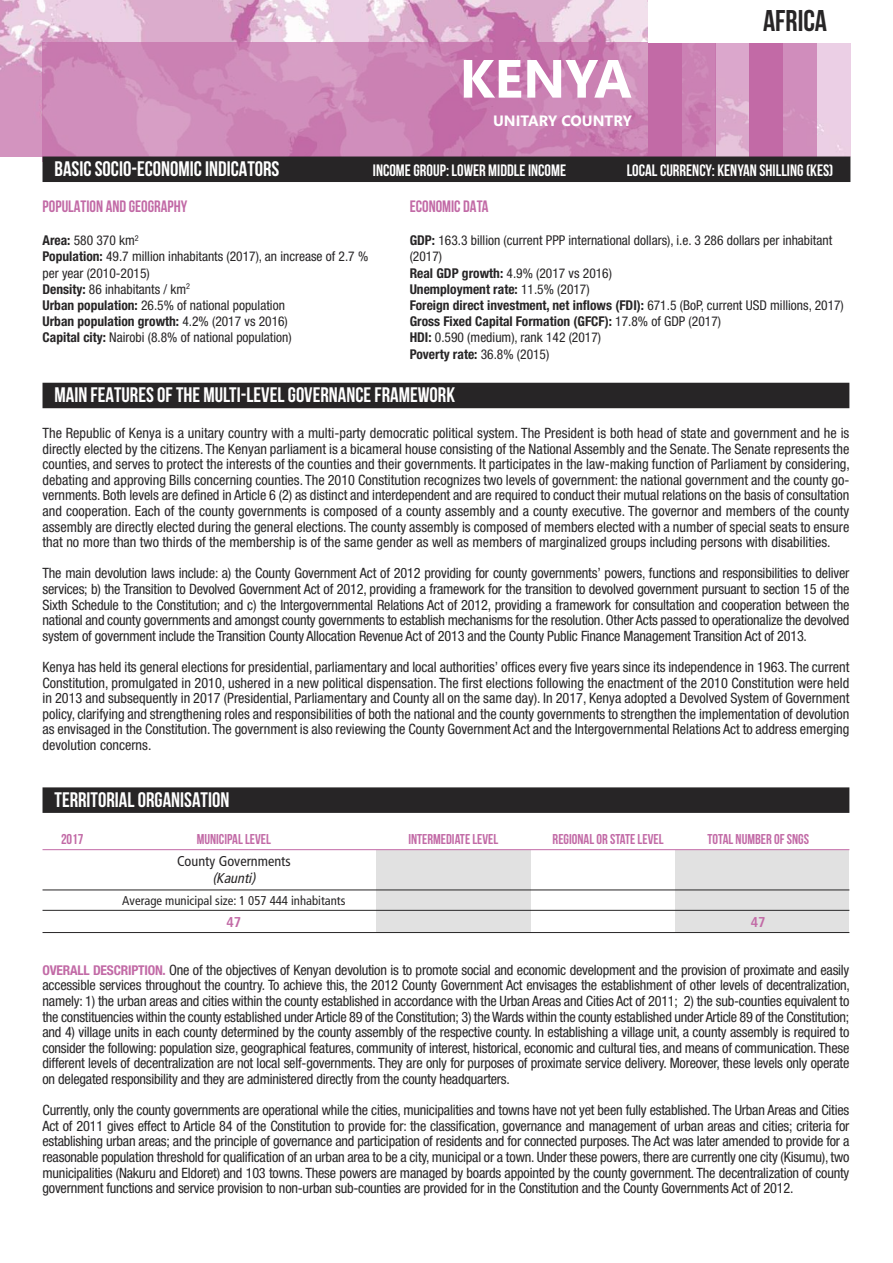
<style>
.page{position:relative;width:893px;height:1263px;background:#fff}
.page>*{position:absolute;margin:0;border:0;box-sizing:border-box;transform-origin:0 0}
.t1{font:700 53.7px "Segoe";color:#fff}
.t2{font:700 30px "Bebas Neue";color:#272526}
.t3{font:700 21px "Bebas Neue";color:#fff}
.t4{font:700 16.5px "Bebas Neue";color:#fff}
.t5{font:700 16.5px "Bebas Neue";color:#c26aa6}
.t6{font:700 15px "Segoe";color:#fff}
.t7{font:condensed 14.25px/15.6px "Helvetica Neue";letter-spacing:-.015em;color:#272526;text-align:justify}
.t8{font:700 14.25px "Bebas Neue";color:#c26aa6}
.t9{font:condensed 14.25px "Frutiger";color:#272526}
.t10{font:italic condensed 14.25px "Frutiger";color:#272526}
.t11{font:700 condensed 14.25px "Frutiger";color:#c26aa6}
.t12{font:condensed 13.5px/16.2px "Helvetica Neue";color:#272526}
.t13{font:condensed 12.75px "Frutiger";color:#272526}
.s1{font-weight:700}
.s2{font-weight:700;font-size:13.5px;color:#c26aa6}
</style>
<div class="page">
<div style="left:675px;top:850px;width:174px;height:82px;background:#e1e1e1"></div>
<div style="left:377px;top:850px;width:154px;height:82px;background:#e1e1e1"></div>
<img style="left:0;top:0;width:850px;height:156px">
<div style="left:43px;top:43px;width:605px;height:119px;background:#c26aa6;opacity:.64"></div>
<div style="left:648px;top:0;width:205px;height:43px;background:#fff"></div>
<div style="left:648px;top:43px;width:34px;height:113px;background:#c26aa6"></div>
<div style="left:682px;top:43px;width:33px;height:113px;background:#c26aa6;opacity:.77"></div>
<div style="left:715px;top:43px;width:34px;height:113px;background:#c26aa6;opacity:.39"></div>
<div style="left:749px;top:43px;width:34px;height:113px;background:#c26aa6"></div>
<div style="left:783px;top:43px;width:34px;height:113px;background:#d08dbc"></div>
<div style="left:43px;top:156px;width:807px;height:26px;background:#272526"></div>
<div style="left:43px;top:383px;width:806px;height:25px;background:#272526"></div>
<div style="left:43px;top:787px;width:806px;height:26px;background:#272526"></div>
<hr style="left:43px;top:849px;width:806px;height:1px;background:#c26aa6">
<hr style="left:43px;top:889px;width:806px;height:1px;background:#272526">
<hr style="left:43px;top:910px;width:806px;height:1px;background:#272526">
<hr style="left:43px;top:932px;width:806px;height:1px;background:#272526">
<h1 class="t1" style="left:459px;top:48px;width:174px">KENYA</h1>
<p class="t6" style="left:493px;top:112px;width:140px">UNITARY COUNTRY</p>
<h2 class="t2" style="left:763px;top:3px;width:66px">AFRICA</h2>
<h3 class="t3" style="left:55px;top:157px;width:226px">BASICSOCIO-ECONOMIC INDICATORS</h3>
<p class="t4" style="left:373px;top:161px;width:195px">INCOMEGROUP: LOWER MIDDLEINCOME</p>
<p class="t4" style="left:627px;top:161px;width:208px">LOCAL CURRENCY: KENYAN SHILLING (KES)</p>
<p class="t5" style="left:43px;top:197px;width:146px">POPULATION AND GEOGRAPHY</p>
<p class="t12" style="left:43px;top:233px;width:327px"><span class="s1">Area:</span> 580 370 km<sup>2<br></sup><span class="s1">Population:</span> 49.7 million inhabitants (2017), an increase of 2.7 % per year (2010-2015)<br><span class="s1">Density:</span> 86 inhabitants / km<sup>2<br></sup><span class="s1">Urban population:</span> 26.5% of national population<br><span class="s1">Urban population growth:</span> 4.2% (2017 vs 2016)<br><span class="s1">Capital city:</span> Nairobi (8.8% of national population)</p>
<p class="t5" style="left:410px;top:197px;width:80px">ECONOMIC DATA</p>
<p class="t12" style="left:410px;top:233px;width:436px"><span class="s1">GDP:</span> 163.3 billion (current PPP international dollars), i.e. 3 286 dollars per inhabitant (2017)<br><span class="s1">Real GDP growth:</span> 4.9% (2017 vs 2016)<br><span class="s1">Unemployment rate:</span> 11.5% (2017)<br><span class="s1">Foreign direct investment, net inflows (FDI):</span> 671.5 (BoP, current USD millions, 2017)<br><span class="s1">Gross Fixed Capital Formation (GFCF):</span> 17.8% of GDP (2017)<br><span class="s1">HDI:</span> 0.590 (medium), rank 142 (2017)<br><span class="s1">Poverty rate:</span> 36.8% (2015)</p>
<h3 class="t3" style="left:55px;top:383px;width:402px">MAIN FEATURES OF THE MULTI-LEVELGOVERNANCEFRAMEWORK</h3>
<p class="t7" style="left:43px;top:426px;width:809px">The Republic of Kenya is a unitary country with a multi-party democratic political system. The President is both head of state and government and he is directly elected by the citizens. The Kenyan parliament is a bicameral house consisting of the National Assembly and the Senate. The Senate represents the counties, and serves to protect the interests of the counties and their governments. It participates in the law-making function of Parliament by considering, debating and approving Bills concerning counties. The 2010 Constitution recognizes two levels of government: the national government and the county go&shy;vernments. Both levels are defined in Article 6 (2) as distinct and interdependent and are required to conduct their mutual relations on the basis of consultation and cooperation. Each of the county governments is composed of a county assembly and a county executive. The governor and members of the county assembly are directly elected during the general elections. The county assembly is composed of members elected with a number of special seats to ensure that no more than two thirds of the membership is of the same gender as well as members of marginalized groups including persons with disabilities.</p>
<p class="t7" style="left:43px;top:567px;width:808px">The main devolution laws include: a) the County Government Act of 2012 providing for county governments’ powers, functions and responsibilities to deliver services; b) the Transition to Devolved Government Act of 2012, providing a framework for the transition to devolved government pursuant to section 15 of the Sixth Schedule to the Constitution; and c) the Intergovernmental Relations Act of 2012, providing a framework for consultation and cooperation between the national and county governments and amongst county governments to establish mechanisms for the resolution. Other Acts passed to operationalize the devolved system of government include the Transition County Allocation Revenue Act of 2013 and the County Public Finance Management Transition Act of 2013.</p>
<p class="t7" style="left:43px;top:660px;width:808px">Kenya has held its general elections for presidential, parliamentary and local authorities’ offices every five years since its independence in 1963. The current Constitution, promulgated in 2010, ushered in a new political dispensation. The first elections following the enactment of the 2010 Constitution were held in 2013 and subsequently in 2017 (Presidential, Parliamentary and County all on the same day). In 2017, Kenya adopted a Devolved System of Government policy, clarifying and strengthening roles and responsibilities of both the national and the county governments to strengthen the implementation of devolution as envisaged in the Constitution. The government is also reviewing the County Government Act and the Intergovernmental Relations Act to address emerging devolution concerns.</p>
<h3 class="t3" style="left:55px;top:787px;width:176px">TERRITORIAL ORGANISATION</h3>
<p class="t8" style="left:61px;top:831px;width:24px">2017</p>
<p class="t8" style="left:197px;top:831px;width:76px">MUNICIPALLEVEL</p>
<p class="t8" style="left:408px;top:831px;width:91px">INTERMEDIATE LEVEL</p>
<p class="t8" style="left:553px;top:831px;width:112px">REGIONAL OR STATELEVEL</p>
<p class="t8" style="left:707px;top:831px;width:103px">TOTAL NUMBER OF SNGS</p>
<p class="t9" style="left:177px;top:855px;width:115px">County Governments</p>
<p class="t10" style="left:212px;top:872px;width:47px">(Kaunti)</p>
<p class="t13" style="left:122px;top:895px;width:225px">Average municipal size: 1 057 444 inhabitants</p>
<p class="t11" style="left:226px;top:916px;width:16px">47</p>
<p class="t11" style="left:751px;top:916px;width:16px">47</p>
<p class="t7" style="left:42px;top:963px;width:809px"><span class="s2">OVERALL DESCRIPTION.</span> One of the objectives of Kenyan devolution is to promote social and economic development and the provision of proximate and easily accessible services throughout the country. To achieve this, the 2012 County Government Act envisages the establishment of other levels of decentralization, namely: 1) the urban areas and cities within the county established in accordance with the Urban Areas and Cities Act of 2011; 2) the sub-counties equivalent to the constituencies within the county established under Article 89 of the Constitution; 3) theWards within the county established under Article 89 of the Constitution; and 4) village units in each county determined by the county assembly of the respective county. In establishing a village unit, a county assembly is required to consider the following: population size, geographical features, community of interest, historical, economic and cultural ties, and means of communication. These different levels of decentralization are not local self-governments. They are only for purposes of proximate service delivery. Moreover, these levels only operate on delegated responsibility and they are administered directly from the county headquarters.</p>
<p class="t7" style="left:42px;top:1103px;width:808px">Currently, only the county governments are operational while the cities, municipalities and towns have not yet been fully established. The Urban Areas and Cities Act of 2011 gives effect to Article 84 of the Constitution to provide for: the classification, governance and management of urban areas and cities; criteria for establishing urban areas; and the principle of governance and participation of residents and for connected purposes. The Act was later amended to provide for a reasonable population threshold for qualification of an urban area to be a city, municipal or a town. Under these powers, there are currently one city (Kisumu), two municipalities (Nakuru and Eldoret) and 103 towns. These powers are managed by boards appointed by the county government. The decentralization of county government functions and service provision to non-urban sub-counties are provided for in the Constitution and the County Governments Act of 2012.</p>
</div>
